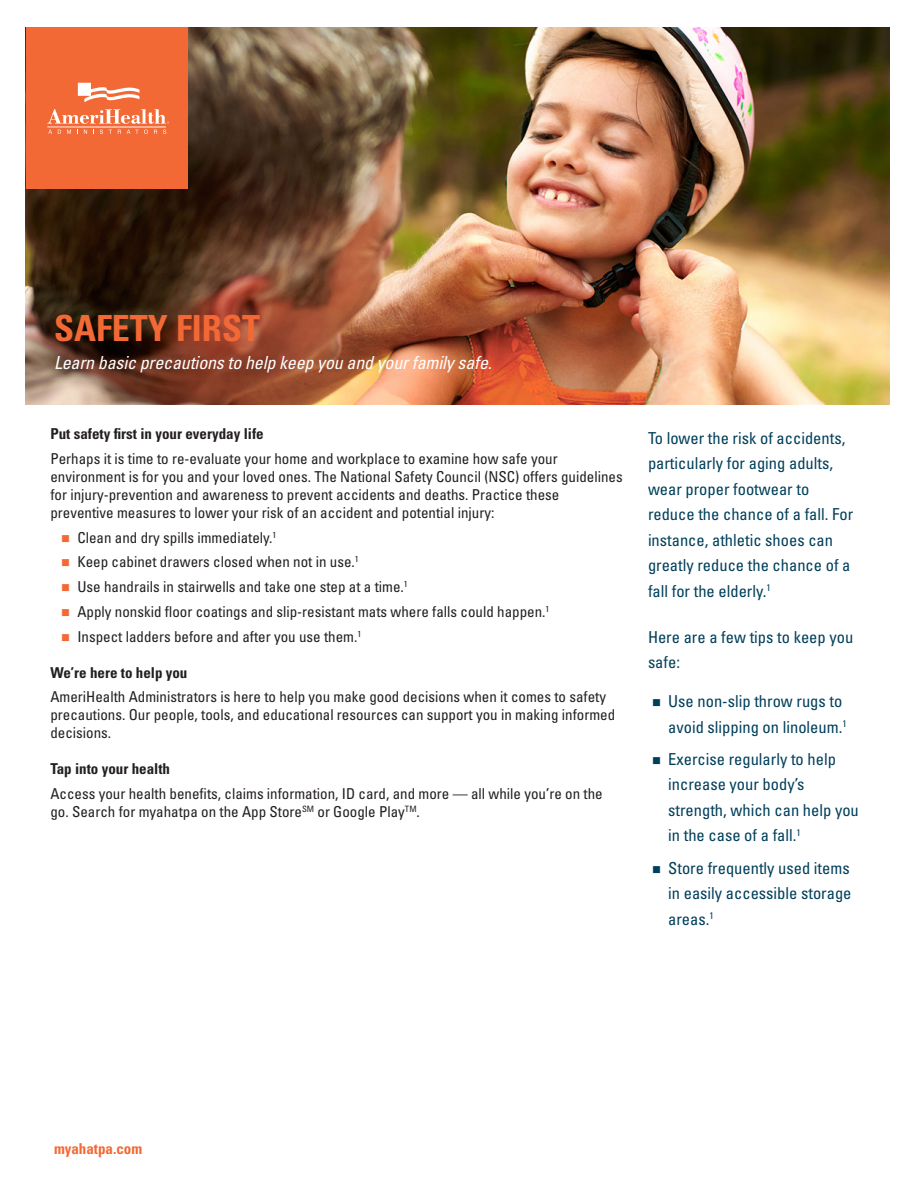
<style>
.page{position:relative;width:918px;height:1188px;background:#fff}
.page>*{position:absolute;margin:0;border:0;box-sizing:border-box;transform-origin:0 0}
.Main_Headline{font:700 condensed 36px "Univers LT Std";color:#f26935}
.Sub_Headline{font:italic condensed 18px "Univers LT Std";letter-spacing:-.01em;color:#fff}
.Callout_Body{font:condensed 16.5px/25.5px "Univers LT Std";color:#003f5a}
.Body{font:condensed 15px/18px "Univers LT Std";color:#231f20}
.Body_Headline{font:700 condensed 15px "Univers LT Std";color:#231f20}
.Footer_Web_Address{font:700 condensed 15px "Univers LT Std";color:#f26935}
</style>
<div class="page">
<img style="left:26px;top:27px;width:864px;height:378px">
<div style="left:26px;top:27px;width:162px;height:162px;background:#f26935"></div>
<svg style="left:78px;top:83px;width:61px;height:19px"></svg>
<svg style="left:47px;top:109px;width:122px;height:25px"></svg>
<p class="Main_Headline" style="left:54px;top:306px;width:208px">SAFETY FIRST</p>
<p class="Sub_Headline" style="left:54px;top:352px;width:439px">Learn basic precautions to help keep you and your family safe.</p>
<p class="Body_Headline" style="left:50px;top:425px;width:215px">Put safety first in your everyday life</p>
<p class="Body" style="left:50px;top:449px;width:574px">Perhaps it is time to re-evaluate your home and workplace to examine how safe your environment is for you and your loved ones. The National Safety Council (NSC) offers guidelines for injury-prevention and awareness to prevent accidents and deaths. Practice these preventive measures to lower your risk of an accident and potential injury:</p>
<p class="Body" style="left:77px;top:528px;width:201px">Clean and dry spills immediately.<sup>1</sup></p>
<p class="Body" style="left:77px;top:553px;width:283px">Keep cabinet drawers closed when not in use.<sup>1</sup></p>
<p class="Body" style="left:77px;top:578px;width:332px">Use handrails in stairwells and take one step at a time.<sup>1</sup></p>
<p class="Body" style="left:77px;top:602px;width:474px">Apply nonskid floor coatings and slip-resistant mats where falls could happen.<sup>1</sup></p>
<p class="Body" style="left:77px;top:627px;width:285px">Inspect ladders before and after you use them.<sup>1</sup></p>
<p class="Body_Headline" style="left:50px;top:663px;width:139px">We’re here to help you</p>
<p class="Body" style="left:50px;top:688px;width:566px">AmeriHealth Administrators is here to help you make good decisions when it comes to safety precautions. Our people, tools, and educational resources can support you in making informed decisions.</p>
<p class="Body_Headline" style="left:50px;top:760px;width:121px">Tap into your health</p>
<p class="Body" style="left:50px;top:785px;width:554px">Access your health benefits, claims information, ID card, and more — all while you’re on the go. Search for myahatpa on the App Store<sup>SM</sup> or Google Play<sup>TM</sup>.</p>
<p class="Callout_Body" style="left:648px;top:425px;width:207px">To lower the risk of accidents, particularly for aging adults, wear proper footwear to reduce the chance of a fall. For instance, athletic shoes can greatly reduce the chance of a fall for the elderly.<sup>1</sup></p>
<p class="Callout_Body" style="left:648px;top:624px;width:207px">Here are a few tips to keep you safe:</p>
<p class="Callout_Body" style="left:668px;top:688px;width:180px">Use non-slip throw rugs to avoid slipping on linoleum.<sup>1</sup></p>
<p class="Callout_Body" style="left:668px;top:746px;width:192px">Exercise regularly to help increase your body’s strength, which can help you in the case of a fall.<sup>1</sup></p>
<p class="Callout_Body" style="left:668px;top:855px;width:185px;text-align:justify">Store frequently used items in easily accessible storage areas.<sup>1</sup></p>
<p class="Footer_Web_Address" style="left:54px;top:1139px;width:90px">myahatpa.com</p>
</div>
